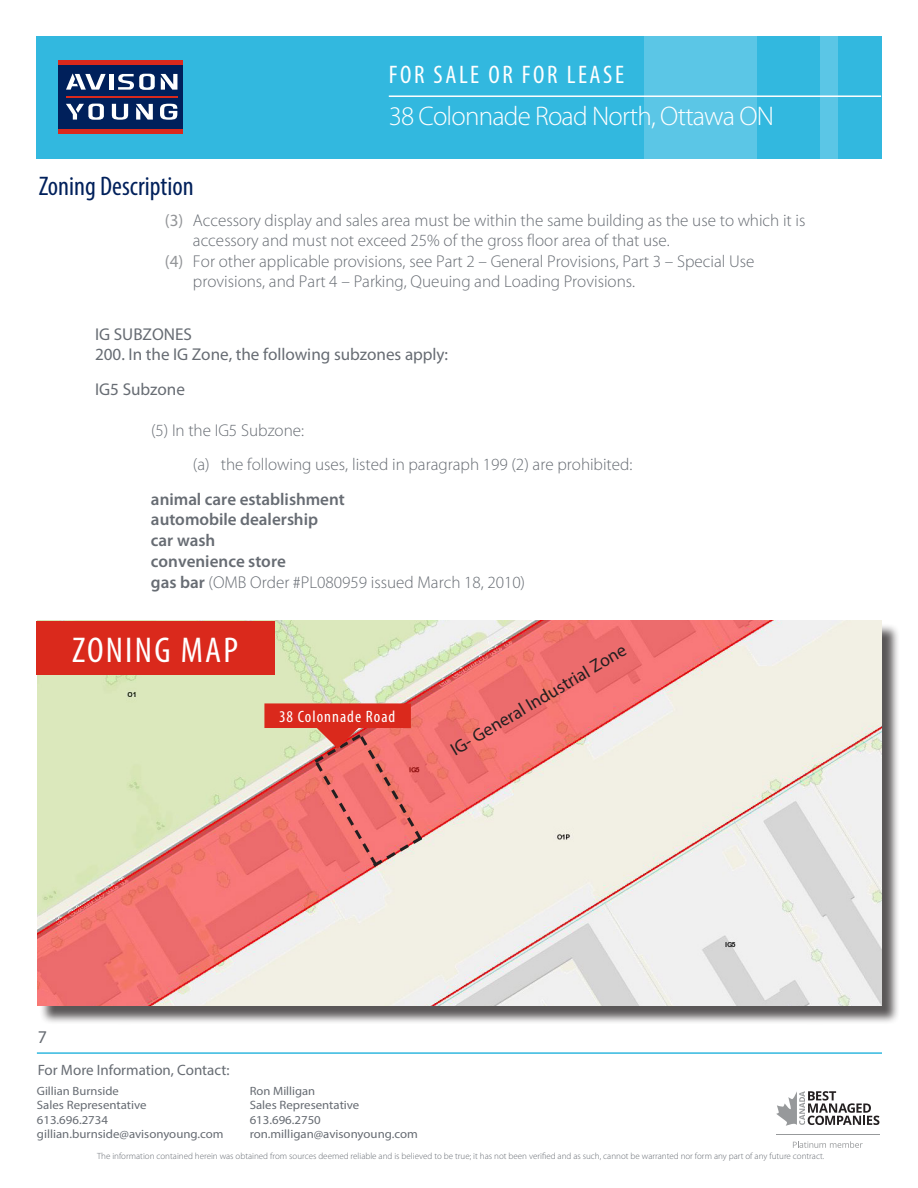
<style>
.page{position:relative;width:918px;height:1188px;background:#fff}
.page>*{position:absolute;margin:0;border:0;box-sizing:border-box;transform-origin:0 0}
.t1{font:condensed 36px "Myriad Pro";letter-spacing:.06em;color:#fff}
.t2{font:300 27px "Myriad Pro";letter-spacing:-.03em;color:#fff}
.t3{font:condensed 27px "Myriad Pro";color:#00205b}
.t4{font:condensed 25.5px "Myriad Pro";letter-spacing:.1em;color:#fff}
.t5{font:18px "Myriad Pro";color:#231f20}
.t6{font:18px "Myriad Pro";color:#676c73}
.t7{font:300 17.1px "Myriad Pro";color:#676c73}
.t8{font:600 17.1px/20.9px "Myriad Pro";color:#676c73}
.t9{font:17.1px/20.7px "Myriad Pro";color:#676c73}
.t10{font:condensed 16.5px "Myriad Pro";letter-spacing:.06em;color:#fff}
.t11{font:15px "Myriad Pro";color:#676c73}
.t12{font:12.15px "Myriad Pro";color:#676c73;scale:1.06 1}
.t13{font:12px "Myriad Pro";color:#676c73;scale:1.05 1}
.t14{font:300 9px "Myriad Pro";color:#676c73}
.s1{font-weight:400;color:#939598}
.s2{font-weight:300}
</style>
<div class="page">
<div style="left:36px;top:36px;width:845px;height:123px;background:#32b8df"></div>
<div style="left:821px;top:36px;width:17px;height:123px;background:#5bc6e6"></div>
<div style="left:644px;top:36px;width:113px;height:123px;background:#5bc6e6"></div>
<hr style="left:389px;top:95px;width:492px;height:2px;background:#fff">
<div style="left:58px;top:64px;width:124px;height:65px;background:#00205b"></div>
<hr style="left:109px;top:74px;width:4px;height:16px;background:#fff">
<svg style="left:161px;top:74px;width:16px;height:16px"></svg>
<svg style="left:118px;top:74px;width:37px;height:16px"></svg>
<svg style="left:136px;top:104px;width:17px;height:16px"></svg>
<svg style="left:66px;top:73px;width:40px;height:17px"></svg>
<svg style="left:66px;top:104px;width:38px;height:16px"></svg>
<svg style="left:112px;top:104px;width:16px;height:16px"></svg>
<svg style="left:160px;top:104px;width:17px;height:16px"></svg>
<hr style="left:58px;top:129px;width:124px;height:4px;background:#da291c">
<hr style="left:58px;top:60px;width:124px;height:4px;background:#da291c">
<hr style="left:66px;top:96px;width:112px;height:2px;background:#da291c">
<hr style="left:37px;top:1052px;width:845px;height:2px;background:#32b8df">
<svg style="left:776px;top:1091px;width:103px;height:35px"></svg>
<svg style="left:793px;top:1141px;width:70px;height:7px"></svg>
<hr style="left:776px;top:1134px;width:103px;height:1px;background:#97999b">
<div style="left:39px;top:623px;width:861px;height:402px;background:#231f20;opacity:.75"></div>
<img style="left:37px;top:621px;width:844px;height:385px">
<div style="left:36px;top:621px;width:239px;height:54px;background:#da291c"></div>
<svg style="left:264px;top:703px;width:161px;height:167px;background:#e7746d"></svg>
<p class="t4" style="left:389px;top:59px;width:237px">FOR SALE OR FOR LEASE</p>
<p class="t3" style="left:39px;top:170px;width:156px">Zoning Description</p>
<p class="t2" style="left:389px;top:99px;width:387px">38 Colonnade Road North, Ottawa ON</p>
<p class="t7" style="left:165px;top:210px;width:642px"><span class="s1">(3)</span> Accessory display and sales area must be within the same building as the use to which it is</p>
<p class="t7" style="left:193px;top:230px;width:479px">accessory and must not exceed 25% of the gross floor area of that use.</p>
<p class="t7" style="left:165px;top:251px;width:591px"><span class="s1">(4)</span> For other applicable provisions, see Part 2 – General Provisions, Part 3 – Special Use</p>
<p class="t7" style="left:193px;top:271px;width:444px">provisions, and Part 4 – Parking, Queuing and Loading Provisions.</p>
<p class="t9" style="left:95px;top:323px;width:355px">IG SUBZONES<br>200. In the IG Zone, the following subzones apply:</p>
<p class="t9" style="left:95px;top:378px;width:91px">IG5 Subzone</p>
<p class="t7" style="left:151px;top:420px;width:155px">(5) In the IG5 Subzone:</p>
<p class="t7" style="left:193px;top:454px;width:441px">(a) the following uses, listed in paragraph 199 (2) are prohibited:</p>
<p class="t8" style="left:151px;top:488px;width:195px">animal care establishment</p>
<p class="t8" style="left:151px;top:509px;width:376px">automobile dealership<br>car wash<br>convenience store<br>gas bar <span class="s2">(OMB Order #PL080959 issued March 18, 2010)</span></p>
<p class="t1" style="left:72px;top:628px;width:167px">ZONING MAP</p>
<p class="t5" style="left:447px;top:742px;width:202px;rotate:-31deg">IG- General Industrial Zone</p>
<p class="t10" style="left:279px;top:706px;width:118px">38 Colonnade Road</p>
<p class="t6" style="left:38px;top:1026px;width:11px">7</p>
<p class="t11" style="left:38px;top:1061px;width:193px">For More Information, Contact:</p>
<p class="t13" style="left:37px;top:1084px;width:80px">Gillian Burnside</p>
<p class="t12" style="left:37px;top:1098px;width:105px">Sales Representative</p>
<p class="t12" style="left:37px;top:1112px;width:69px">613.696.2734</p>
<p class="t12" style="left:37px;top:1127px;width:178px">gillian.burnside@avisonyoung.com</p>
<p class="t13" style="left:250px;top:1084px;width:64px">Ron Milligan</p>
<p class="t12" style="left:250px;top:1098px;width:105px">Sales Representative</p>
<p class="t12" style="left:250px;top:1112px;width:69px">613.696.2750</p>
<p class="t12" style="left:250px;top:1127px;width:160px">ron.milligan@avisonyoung.com</p>
<p class="t14" style="left:97px;top:1151px;width:729px">The information contained herein was obtained from sources deemed reliable and is believed to be true; it has not been verified and as such, cannot be warranted nor form any part of any future contract.</p>
</div>
